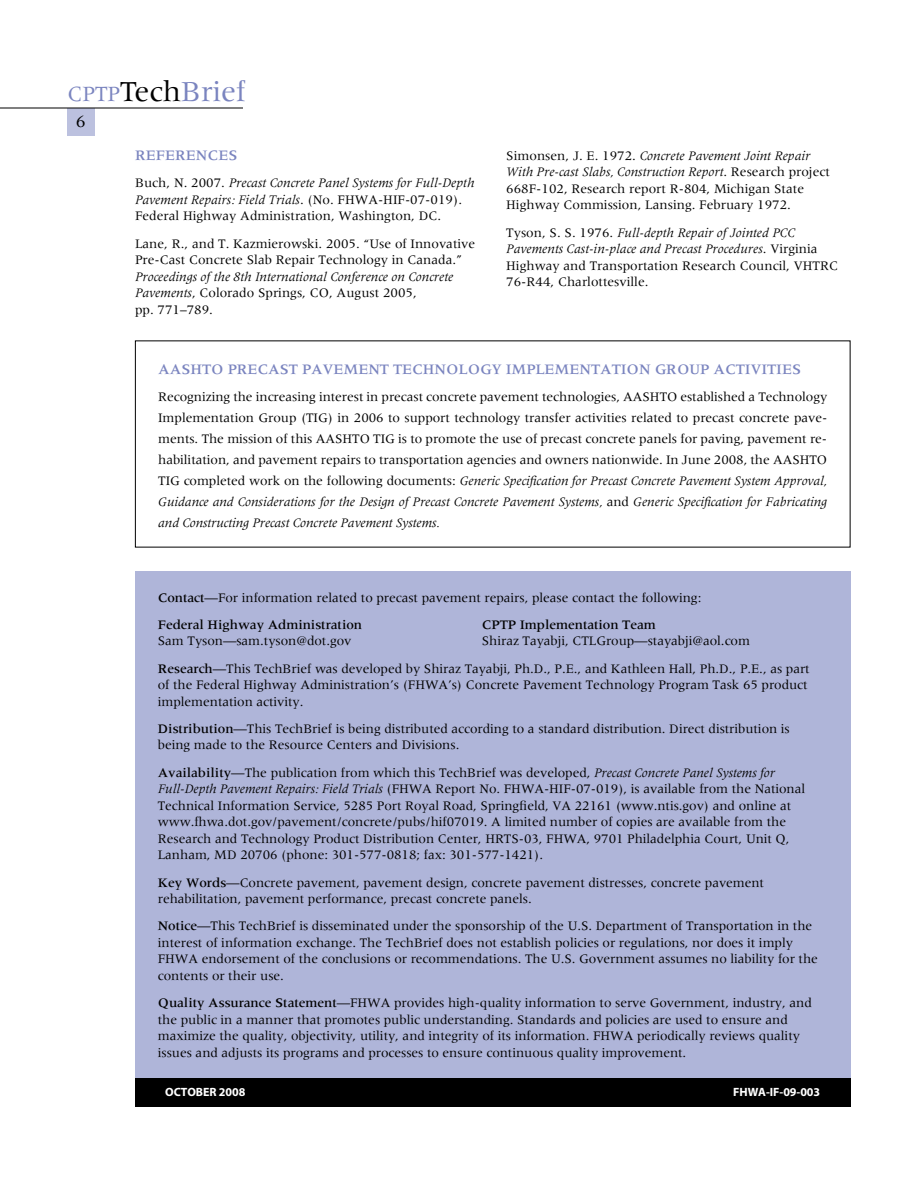
<style>
.page{position:relative;width:918px;height:1188px;background:#fff}
.page>*{position:absolute;margin:0;border:0;box-sizing:border-box;transform-origin:0 0}
.t1{font:30px "Meridien LT";color:#7a84bf}
.t2{font:18px "Meridien LT";color:#000}
.t3{font:500 15px "Meridien LT";letter-spacing:-.005em;color:#7a84bf}
.t4{font:13.5px/16.5px "Meridien LT";letter-spacing:-.005em;color:#000}
.t5{font:italic 13.5px/16.5px "Meridien LT";color:#000}
.t6{font:500 13.5px "Meridien LT";letter-spacing:-.005em;color:#000}
.t7{font:700 12px "Myriad";letter-spacing:-.005em;color:#fff}
.s1{font-size:22.5px}
.s2{color:#000}
.s3{font-style:italic}
.s4{font-style:normal}
.s5{font-weight:500}
</style>
<div class="page">
<div style="left:68px;top:108px;width:27px;height:27px;background:#bcc1df"></div>
<hr style="left:0;top:108px;width:243px;height:1px;background:#000">
<div style="left:135px;top:572px;width:715px;height:528px;background:#afb5d9"></div>
<div style="left:135px;top:1078px;width:715px;height:29px;background:#000"></div>
<h1 class="t1" style="left:68px;top:75px;width:180px"><span class="s1">CPTP</span><span class="s2">Tech</span>Brief</h1>
<h2 class="t2" style="left:76px;top:112px;width:12px">6</h2>
<p class="t3" style="left:135px;top:147px;width:102px">References</p>
<p class="t4" style="left:135px;top:175px;width:341px">Buch, N. 2007. <span class="s3">Precast Concrete Panel Systems for Full-Depth<br>Pavement Repairs: Field Trials</span>. (No. FHWA-HIF-07-019).<br>Federal Highway Administration, Washington, DC.</p>
<p class="t4" style="left:135px;top:235px;width:342px">Lane, R., and T. Kazmierowski. 2005. “Use of Innovative<br>Pre-Cast Concrete Slab Repair Technology in Canada.”</p>
<p class="t5" style="left:135px;top:268px;width:320px">Proceedings of the 8th International Conference on Concrete<br>Pavements<span class="s4">, Colorado Springs, CO, August 2005,<br>pp. 771–789.</span></p>
<p class="t4" style="left:506px;top:147px;width:325px">Simonsen, J. E. 1972. <span class="s3">Concrete Pavement Joint Repair With Pre-cast Slabs, Construction Report</span>. Research project 668F-102, Research report R-804, Michigan State Highway Commission, Lansing. February 1972.</p>
<p class="t4" style="left:506px;top:224px;width:333px">Tyson, S. S. 1976. <span class="s3">Full-depth Repair of Jointed PCC Pavements Cast-in-place and Precast Procedures</span>. Virginia Highway and Transportation Research Council, VHTRC 76-R44, Charlottesville.</p>
<p class="t3" style="left:158px;top:361px;width:44px">AASHTO</p>
<p class="t3" style="left:228px;top:361px;width:289px">Precast Pavement Technology Imp</p>
<p class="t3" style="left:536px;top:361px;width:265px">lementation Gr oup Ac tivities</p>
<p class="t4" style="left:158px;top:386px;width:671px;line-height:21px;text-align:justify">Recognizing the increasing interest in precast concrete pavement technologies, AASHTO established a Technology Implementation Group (TIG) in 2006 to support technology transfer activities related to precast concrete pave&shy;ments. The mission of this AASHTO TIG is to promote the use of precast concrete panels for paving, pavement re&shy;habilitation, and pavement repairs to transportation agencies and owners nationwide. In June 2008, the AASHTO TIG completed work on the following documents: <span class="s3">Generic Specification for Precast Concrete Pavement System Approval, Guidance and Considerations for the Design of Precast Concrete Pavement Systems,</span> and <span class="s3">Generic Specification for Fabricating and Constructing Precast Concrete Pavement Systems.</span></p>
<p class="t4" style="left:158px;top:584px;width:545px;line-height:27.3px"><span class="s5">Contact</span>—For information related to precast pavement repairs, please contact the following:<br><span class="s5">Federal Highway Administration</span></p>
<p class="t6" style="left:482px;top:617px;width:176px">CPTP Implementation Team</p>
<p class="t4" style="left:158px;top:627px;width:653px;line-height:27.3px;text-indent:324px">Shiraz Tayabji, CTLGroup—stayabji@aol.com<br><span class="s5">Research</span>—This TechBrief was developed by Shiraz Tayabji, Ph.D., P.E., and Kathleen Hall, Ph.D., P.E., as part</p>
<p class="t4" style="left:158px;top:677px;width:651px">of the Federal Highway Administration’s (FHWA’s) Concrete Pavement Technology Program Task 65 product implementation activity.</p>
<p class="t4" style="left:158px;top:720px;width:634px"><span class="s5">Distribution</span>—This TechBrief is being distributed according to a standard distribution. Direct distribution is being made to the Resource Centers and Divisions.</p>
<p class="t4" style="left:158px;top:764px;width:649px"><span class="s5">Availability</span>—The publication from which this TechBrief was developed, <span class="s3">Precast Concrete Panel Systems for Full-Depth Pavement Repairs: Field Trials</span> (FHWA Report No. FHWA-HIF-07-019), is available from the National Technical Information Service, 5285 Port Royal Road, Springfield, VA 22161 (www.ntis.gov) and online at www.fhwa.dot.gov/pavement/concrete/pubs/hif07019. A limited number of copies are available from the Research and Technology Product Distribution Center, HRTS-03, FHWA, 9701 Philadelphia Court, Unit Q, Lanham, MD 20706 (phone: 301-577-0818; fax: 301-577-1421).</p>
<p class="t4" style="left:158px;top:874px;width:608px"><span class="s5">Key Words</span>—Concrete pavement, pavement design, concrete pavement distresses, concrete pavement rehabilitation, pavement performance, precast concrete panels.</p>
<p class="t4" style="left:158px;top:918px;width:662px"><span class="s5">Notice</span>—This TechBrief is disseminated under the sponsorship of the U.S. Department of Transportation in the interest of information exchange. The TechBrief does not establish policies or regulations, nor does it imply FHWA endorsement of the conclusions or recommendations. The U.S. Government assumes no liability for the contents or their use.</p>
<p class="t4" style="left:158px;top:995px;width:656px"><span class="s5">Quality Assurance Statement</span>—FHWA provides high-quality information to serve Government, industry, and the public in a manner that promotes public understanding. Standards and policies are used to ensure and maximize the quality, objectivity, utility, and integrity of its information. FHWA periodically reviews quality issues and adjusts its programs and processes to ensure continuous quality improvement.</p>
<p class="t7" style="left:165px;top:1086px;width:82px">OCTOBER 2008</p>
<p class="t7" style="left:733px;top:1086px;width:88px">FHWA-IF-09-003</p>
<p class="t4" style="left:158px;top:633px;width:195px">Sam Tyson—sam.tyson@dot.gov</p>
</div>
